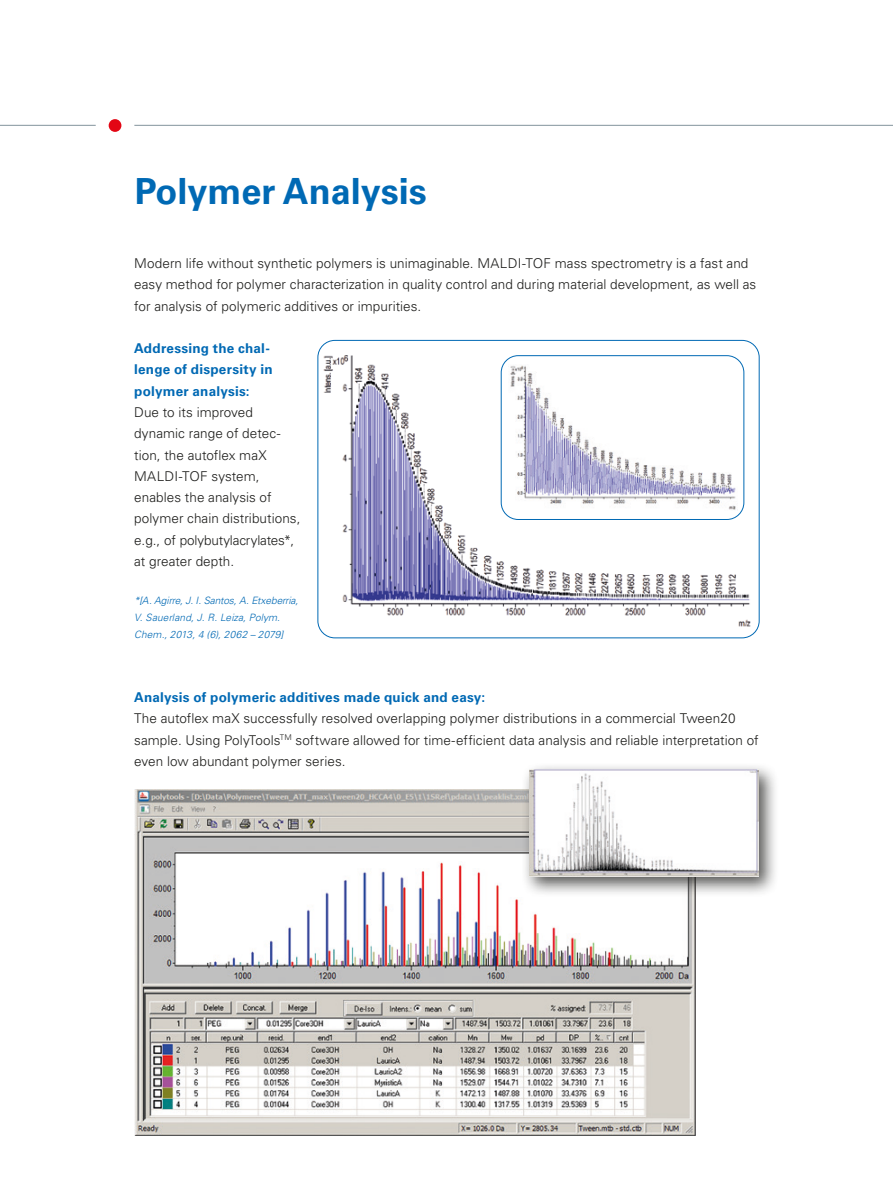
<style>
.page{position:relative;width:893px;height:1187px;background:#fff}
.page>*{position:absolute;margin:0;border:0;box-sizing:border-box;transform-origin:0 0}
.brochure_Headline{font:700 36px "Univers LT Std";color:#0069b4}
.Copytext{font:300 13.5px/21.3px "Univers LT Std";letter-spacing:.005em;color:#1d1d1b}
.Copytext-2{font:700 13.5px/21.3px "Univers LT Std";letter-spacing:.02em;color:#0069b4}
.Quote_Subline{font:italic 300 10.2px/17px "Univers LT Std";color:#0069b4}
</style>
<div class="page">
<div style="left:317px;top:340px;width:442px;height:298px;border:1px solid #0069b4;border-radius:17px"></div>
<div style="left:109px;top:119px;width:12px;height:13px;background:#e30614;border-radius:50%"></div>
<hr style="left:0;top:125px;width:96px;height:1px;background:#83939c">
<hr style="left:134px;top:125px;width:759px;height:1px;background:#83939c">
<img style="left:324px;top:355px;width:426px;height:272px">
<img style="left:134px;top:789px;width:561px;height:346px">
<div style="left:521px;top:761px;width:258px;height:135px;background:#1d1d1b;opacity:.75"></div>
<img style="left:529px;top:770px;width:230px;height:106px">
<img style="left:508px;top:364px;width:229px;height:146px">
<div style="left:501px;top:355px;width:243px;height:165px;border:1px solid #0069b4;border-radius:17px"></div>
<p class="brochure_Headline" style="left:135px;top:170px;width:293px">Polymer Analysis</p>
<p class="Copytext" style="left:134px;top:252px;width:624px">Modern life without synthetic polymers is unimaginable. MALDI-TOF mass spectrometry is a fast and easy method for polymer characterization in quality control and during material development, as well as for analysis of polymeric additives or impurities.</p>
<p class="Copytext-2" style="left:134px;top:338px;width:140px">Addressing the chal&shy;lenge of dispersity in polymer analysis:</p>
<p class="Copytext" style="left:134px;top:401px;width:168px">Due to its improved dynamic range of detec&shy;tion, the autoflex maX<br>MALDI-TOF system, enables the analysis of polymer chain distributions, e.g., of polybutylacrylates*,</p>
<p class="Copytext" style="left:134px;top:550px;width:102px">at greater depth.</p>
<p class="Quote_Subline" style="left:134px;top:592px;width:166px">*[A. Agirre, J. I. Santos, A. Etxeberria,<br>V. Sauerland, J. R. Leiza, Polym.<br>Chem., 2013, 4 (6), 2062 – 2079]</p>
<p class="Copytext-2" style="left:134px;top:686px;width:353px">Analysis of polymeric additives made quick and easy:</p>
<p class="Copytext" style="left:134px;top:708px;width:626px">The autoflex maX successfully resolved overlapping polymer distributions in a commercial Tween20 sample. Using PolyTools<sup>TM</sup> software allowed for time-efficient data analysis and reliable interpretation of even low abundant polymer series.</p>
</div>
